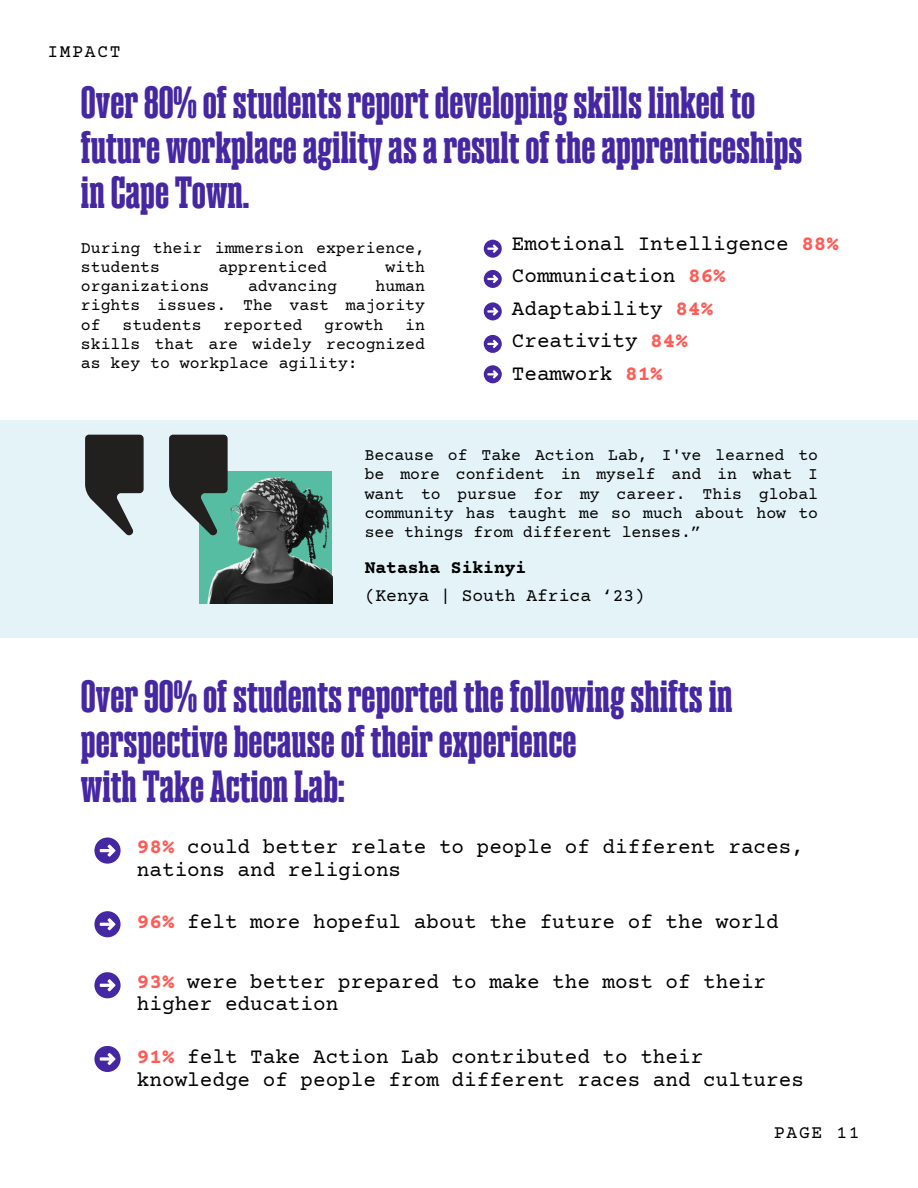
<style>
.page{position:relative;width:918px;height:1188px;background:#fff}
.page>*{position:absolute;margin:0;border:0;box-sizing:border-box;transform-origin:0 0}
.t1{font:800 45px/45px "Magno Serif";color:#4627a3}
.t2{font:21px/22.5px "Courier Prime";color:#000}
.t3{font:18px "Courier Prime";color:#000}
.t4{font:700 18px "Courier Prime";color:#000}
.t5{font:16.5px/19.2px "Courier Prime";color:#000;text-align:justify}
.s1{font-weight:700;color:#ff5b56}
</style>
<div class="page">
<div style="left:0;top:420px;width:918px;height:217px;background:#e3f3f8"></div>
<img style="left:201px;top:473px;width:131px;height:131px">
<svg style="left:169px;top:435px;width:59px;height:102px;background:#475753"></svg>
<svg style="left:85px;top:435px;width:59px;height:101px"></svg>
<svg style="left:484px;top:240px;width:18px;height:18px"></svg>
<svg style="left:484px;top:270px;width:18px;height:18px"></svg>
<svg style="left:484px;top:302px;width:18px;height:18px"></svg>
<svg style="left:484px;top:335px;width:18px;height:18px"></svg>
<svg style="left:484px;top:365px;width:18px;height:18px"></svg>
<svg style="left:94px;top:838px;width:26px;height:26px"></svg>
<svg style="left:94px;top:911px;width:26px;height:26px"></svg>
<svg style="left:94px;top:972px;width:26px;height:26px"></svg>
<svg style="left:94px;top:1046px;width:26px;height:26px"></svg>
<p class="t3" style="left:47px;top:43px;width:75px">IMPACT</p>
<h3 class="t1" style="left:81px;top:80px;width:723px">Over80% ofstudentsreportdevelopingskillslinkedto future workplaceagilityasaresultof theapprenticeships inCapeTown.</h3>
<h1 class="t5" style="left:81px;top:240px;width:346px">During their immersion experience, students</h1>
<p class="t2" style="left:512px;top:234px;width:329px">Emotional Intelligence <span class="s1">88%</span></p>
<p class="t2" style="left:512px;top:266px;width:215px">Communication <span class="s1">86%</span></p>
<h2 class="t2" style="left:512px;top:299px;width:203px">Adaptability <span class="s1">84%</span></h2>
<h1 class="t5" style="left:218px;top:259px;width:110px">apprenticed</h1>
<h1 class="t5" style="left:386px;top:259px;width:41px">with</h1>
<h1 class="t5" style="left:81px;top:278px;width:130px">organizations</h1>
<h1 class="t5" style="left:248px;top:278px;width:90px">advancing</h1>
<h1 class="t5" style="left:81px;top:278px;width:346px;text-indent:295px">human rights issues. The vast majority of</h1>
<h1 class="t5" style="left:81px;top:316px;width:346px;text-indent:324px">in skills that are widely recognized as key to workplace agility:</h1>
<h1 class="t5" style="left:123px;top:316px;width:81px">students</h1>
<h1 class="t5" style="left:223px;top:316px;width:81px">reported</h1>
<h1 class="t5" style="left:324px;top:316px;width:61px">growth</h1>
<p class="t2" style="left:512px;top:331px;width:178px">Creativity <span class="s1">84%</span></p>
<h2 class="t2" style="left:512px;top:364px;width:153px">Teamwork <span class="s1">81%</span></h2>
<h2 class="t5" style="left:365px;top:447px;width:455px">Because of Take Action Lab, I've learned to be more confident in myself and in what I want to pursue for my career. This global community has taught me so much about how to see things from different lenses.”</h2>
<p class="t4" style="left:365px;top:559px;width:163px">Natasha Sikinyi</p>
<h2 class="t3" style="left:365px;top:587px;width:282px">(Kenya | South Africa ‘23)</h2>
<p class="t1" style="left:81px;top:673px;width:653px">Over90% ofstudentsreportedthefollowingshiftsin perspectivebecauseof theirexperience withTakeActionLab:</p>
<p class="t2" style="left:137px;top:837px;width:668px"><span class="s1">98%</span> could better relate to people of different races, nations and religions</p>
<p class="t2" style="left:137px;top:913px;width:643px"><span class="s1">96%</span> felt more hopeful about the future of the world</p>
<p class="t2" style="left:137px;top:972px;width:631px"><span class="s1">93%</span> were better prepared to make the most of their higher education</p>
<p class="t2" style="left:137px;top:1047px;width:668px"><span class="s1">91%</span> felt Take Action Lab contributed to their knowledge of people from different races and cultures</p>
<h2 class="t3" style="left:774px;top:1124px;width:87px">PAGE 11</h2>
</div>
